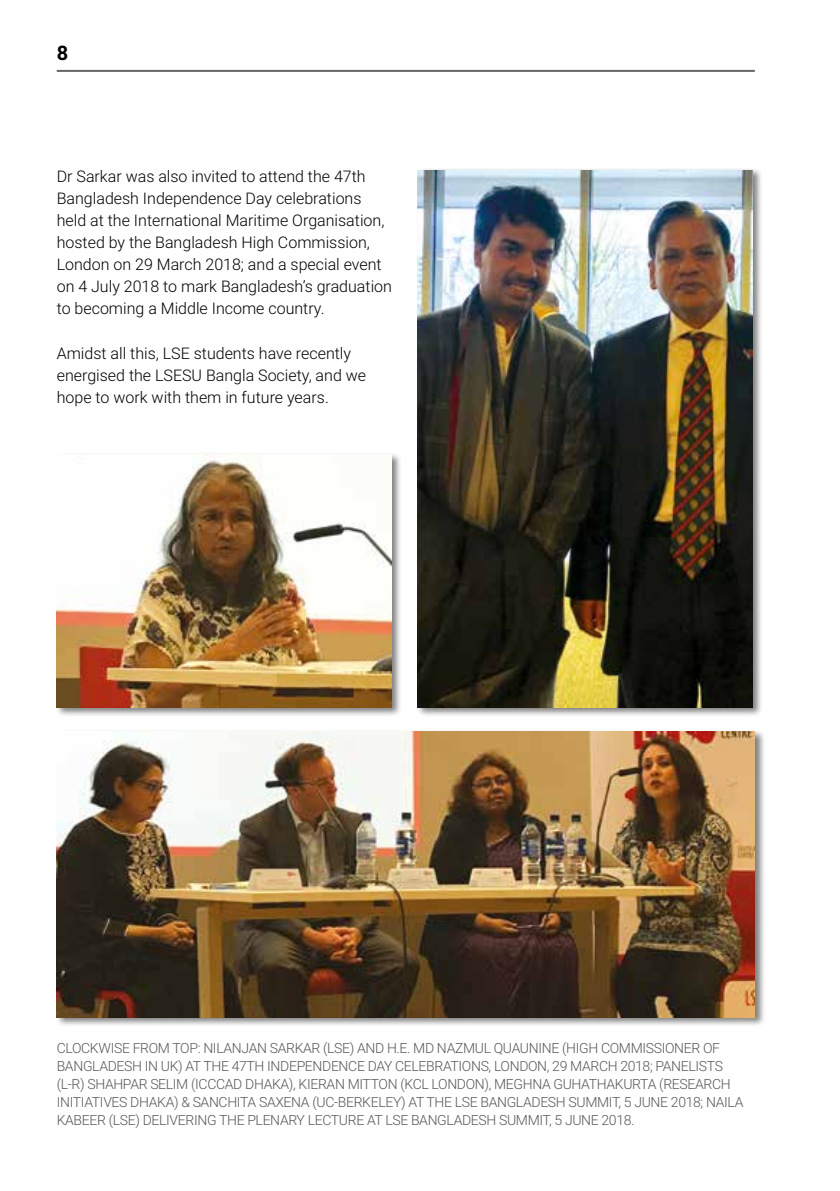
<style>
.page{position:relative;width:840px;height:1191px;background:#fff}
.page>*{position:absolute;margin:0;border:0;box-sizing:border-box;transform-origin:0 0}
.t1{font:700 20px "Roboto";color:#000}
.t2{font:300 16px/22px "Roboto";color:#000}
.t3{font:300 14px/18px "Roboto";letter-spacing:-.025em;color:#575756}
</style>
<div class="page">
<hr style="left:57px;top:70px;width:697px;height:2px;background:#636569">
<div style="left:416px;top:167px;width:347px;height:550px;background:#000;opacity:.5"></div>
<img style="left:417px;top:170px;width:335px;height:537px">
<div style="left:55px;top:729px;width:710px;height:298px;background:#000;opacity:.5"></div>
<img style="left:57px;top:732px;width:697px;height:285px">
<div style="left:55px;top:452px;width:347px;height:265px;background:#000;opacity:.5"></div>
<img style="left:57px;top:454px;width:334px;height:253px">
<h1 class="t1" style="left:57px;top:38px;width:13px">8</h1>
<p class="t2" style="left:57px;top:165px;width:336px">Dr Sarkar was also invited to attend the 47th Bangladesh Independence Day celebrations held at the International Maritime Organisation, hosted by the Bangladesh High Commission, London on 29 March 2018; and a special event on 4 July 2018 to mark Bangladesh’s graduation to becoming a Middle Income country.</p>
<p class="t2" style="left:57px;top:341px;width:311px">Amidst all this, LSE students have recently energised the LSESU Bangla Society, and we hope to work with them in future years.</p>
<p class="t3" style="left:57px;top:1038px;width:687px">CLOCKWISE FROM TOP: NILANJAN SARKAR (LSE) AND H.E. MD NAZMUL QUAUNINE (HIGH COMMISSIONER OF BANGLADESH IN UK) AT THE 47TH INDEPENDENCE DAY CELEBRATIONS, LONDON, 29 MARCH 2018; PANELISTS (L-R) SHAHPAR SELIM (ICCCAD DHAKA), KIERAN MITTON (KCL LONDON), MEGHNA GUHATHAKURTA (RESEARCH INITIATIVES DHAKA) &amp; SANCHITA SAXENA (UC-BERKELEY) AT THE LSE BANGLADESH SUMMIT, 5 JUNE 2018; NAILA KABEER (LSE) DELIVERING THE PLENARY LECTURE AT LSE BANGLADESH SUMMIT, 5 JUNE 2018.</p>
</div>
